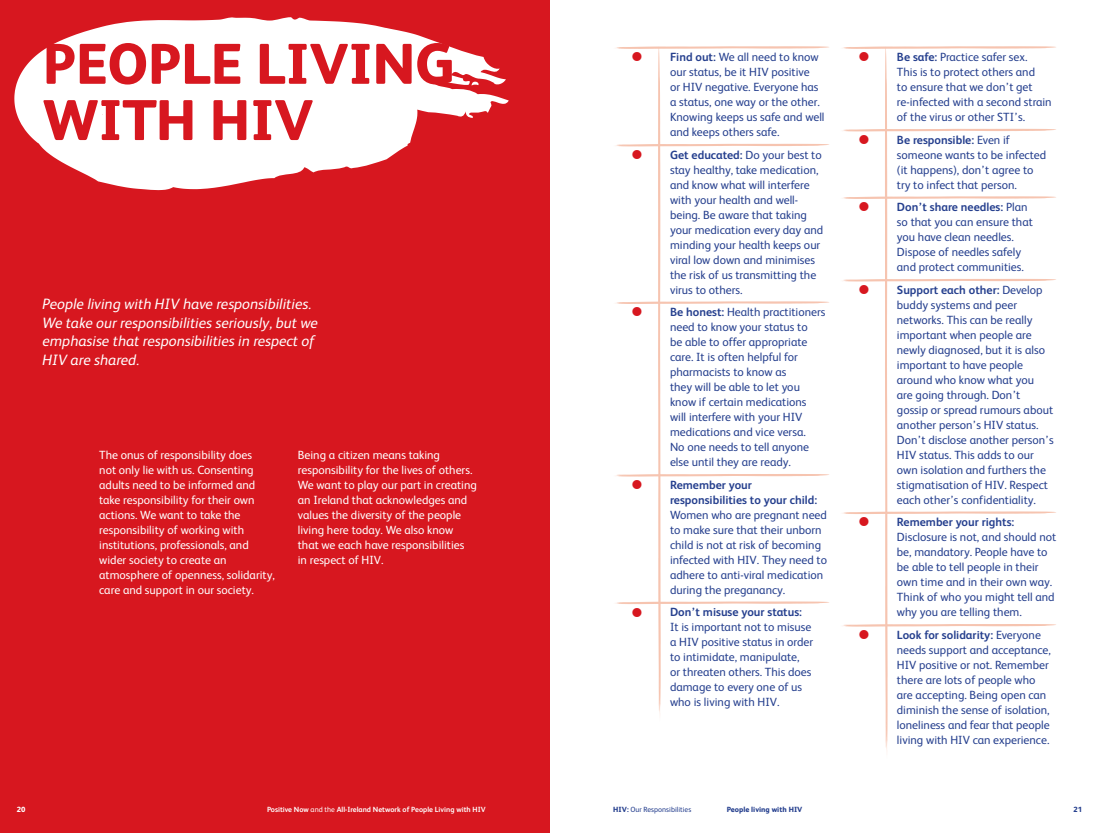
<style>
.page{position:relative;width:1099px;height:833px;background:#fff}
.page>*{position:absolute;margin:0;border:0;box-sizing:border-box;transform-origin:0 0}
.t1{font:800 57.5px/56.2px "FS Albert";letter-spacing:-.01em;color:#d7171f}
.t2{font:italic 15px/18.8px "FS Albert";color:#fff}
.t3{font:11.88px/15px "FS Albert";color:#253f8e}
.t4{font:11.88px/15px "FS Albert";color:#fff}
.t5{font:700 11.88px/15px "FS Albert";color:#253f8e}
.t6{font:700 7.5px "FS Albert";color:#fff}
.t7{font:7.5px "FS Albert";color:#253f8e}
.t8{font:800 7.5px "FS Albert";color:#253f8e}
.t9{font:800 7.5px "FS Albert";color:#fff}
.s1{font-weight:400}
.s2{font-weight:700}
.s3{font-weight:800}
</style>
<div class="page">
<div style="left:0;top:0;width:549px;height:833px;background:#d7171f"></div>
<svg style="left:14px;top:17px;width:494px;height:173px;fill:#fff"></svg>
<svg style="left:616px;top:46px;width:213px;height:668px"></svg>
<svg style="left:842px;top:46px;width:214px;height:704px"></svg>
<h1 class="t1" style="left:43px;top:35px;width:414px">PEOPLE LIVING<br>WITH HIV</h1>
<p class="t2" style="left:43px;top:294px;width:277px">People living with HIV have responsibilities.<br>We take our responsibilities seriously, but we emphasise that responsibilities in respect of HIV are shared.</p>
<p class="t4" style="left:99px;top:447px;width:177px">The onus of responsibility does<br>not only lie with us. Consenting adults need to be informed and take responsibility for their own actions. We want to take the responsibility of working with institutions, professionals, and wider society to create an atmosphere of openness, solidarity, care and support in our society.</p>
<p class="t4" style="left:298px;top:447px;width:180px">Being a citizen means taking responsibility for the lives of others.<br>We want to play our part in creating an Ireland that acknowledges and values the diversity of the people living here today. We also know that we each have responsibilities<br>in respect of HIV.</p>
<p class="t9" style="left:17px;top:804px;width:10px">20</p>
<p class="t6" style="left:267px;top:804px;width:220px">Positive Now <span class="s1">and the</span> All-Ireland Network of People Living with HIV</p>
<p class="t3" style="left:670px;top:50px;width:156px"><span class="s2">Find out:</span> We all need to know our status, be it HIV positive<br>or HIV negative. Everyone has a status, one way or the other.<br>Knowing keeps us safe and well and keeps others safe.</p>
<p class="t3" style="left:670px;top:147px;width:155px"><span class="s2">Get educated:</span> Do your best to stay healthy, take medication, and know what will interfere with your health and well&shy;being. Be aware that taking your medication every day and minding your health keeps our viral low down and minimises the risk of us transmitting the virus to others.</p>
<p class="t3" style="left:670px;top:305px;width:157px"><span class="s2">Be honest:</span> Health practitioners need to know your status to<br>be able to offer appropriate care. It is often helpful for pharmacists to know as<br>they will be able to let you know if certain medications will interfere with your HIV medications and vice versa.<br>No one needs to tell anyone else until they are ready.</p>
<p class="t5" style="left:670px;top:477px;width:149px">Remember your responsibilities to your child:</p>
<p class="t3" style="left:670px;top:507px;width:159px">Women who are pregnant need to make sure that their unborn child is not at risk of becoming infected with HIV. They need to adhere to anti-viral medication during the preganancy.</p>
<p class="t5" style="left:670px;top:605px;width:134px">Don’t misuse your status:</p>
<p class="t3" style="left:670px;top:620px;width:145px">It is important not to misuse a HIV positive status in order to intimidate, manipulate,<br>or threaten others. This does damage to every one of us who is living with HIV.</p>
<p class="t3" style="left:896px;top:50px;width:156px"><span class="s2">Be safe:</span> Practice safer sex.<br>This is to protect others and<br>to ensure that we don’t get re-infected with a second strain of the virus or other STI’s.</p>
<p class="t3" style="left:896px;top:132px;width:151px"><span class="s2">Be responsible:</span> Even if someone wants to be infected (it happens), don’t agree to try to infect that person.</p>
<p class="t3" style="left:896px;top:200px;width:137px"><span class="s2">Don’t share needles:</span> Plan so that you can ensure that you have clean needles.<br>Dispose of needles safely and protect communities.</p>
<p class="t3" style="left:896px;top:282px;width:158px"><span class="s2">Support each other:</span> Develop buddy systems and peer networks. This can be really important when people are newly diagnosed, but it is also important to have people around who know what you<br>are going through. Don’t gossip or spread rumours about another person’s HIV status.<br>Don’t disclose another person’s<br>HIV status. This adds to our own isolation and furthers the stigmatisation of HIV. Respect each other’s confidentiality.</p>
<p class="t5" style="left:896px;top:515px;width:119px">Remember your rights:</p>
<p class="t3" style="left:896px;top:530px;width:161px">Disclosure is not, and should not be, mandatory. People have to be able to tell people in their own time and in their own way.<br>Think of who you might tell and why you are telling them.</p>
<p class="t3" style="left:896px;top:627px;width:155px"><span class="s2">Look for solidarity:</span> Everyone needs support and acceptance,<br>HIV positive or not. Remember there are lots of people who are accepting. Being open can diminish the sense of isolation, loneliness and fear that people living with HIV can experience.</p>
<p class="t8" style="left:726px;top:804px;width:77px">People living with HIV</p>
<p class="t7" style="left:613px;top:804px;width:79px"><span class="s3">HIV:</span> Our Responsibilities</p>
<p class="t8" style="left:1073px;top:804px;width:10px">21</p>
</div>
